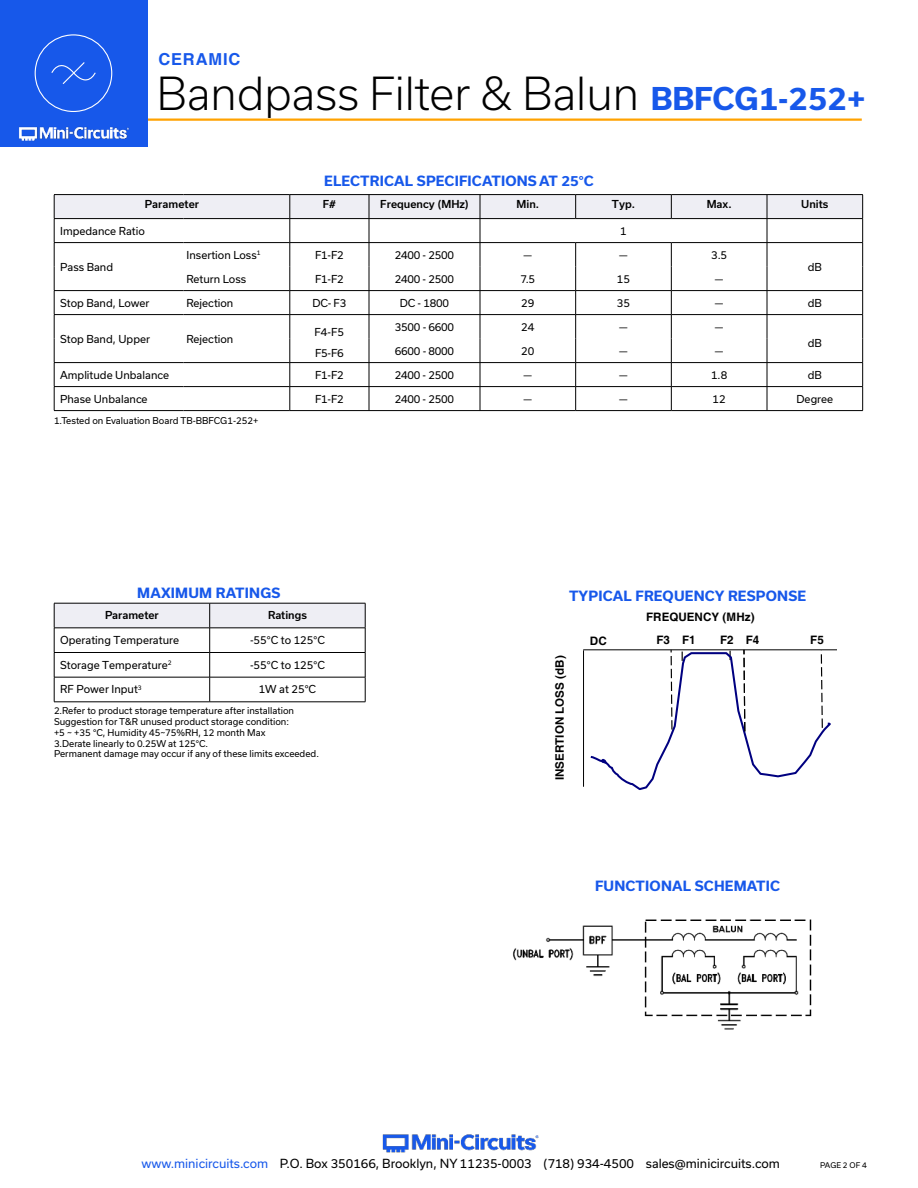
<style>
.page{position:relative;width:918px;height:1188px;background:#fff}
.page>*{position:absolute;margin:0;border:0;box-sizing:border-box;transform-origin:0 0}
.t1{font:300 43.5px "Usual";color:#000}
.t2{font:700 30px "Usual";color:#1758ea}
.t3{font:700 16.5px "Helvetica";letter-spacing:.05em;color:#1758ea}
.t4{font:700 13.5px "Usual";letter-spacing:.015em;color:#1758ea}
.t5{font:12px "Usual";color:#000}
.t6{font:700 11.7px "Helvetica";color:#000}
.t7{font:10.5px "Usual";color:#000}
.t8{font:500 10.5px "Usual";color:#000}
.t9{font:10.5px "Usual";letter-spacing:-.02em;color:#000}
.t10{font:9px/10.8px "Usual";color:#000}
.t11{font:7.5px "Usual";color:#000}
.s1{color:#1758ea}
</style>
<div class="page">
<hr style="left:129px;top:118px;width:733px;height:3px;background:#ffa200">
<div style="left:0;top:0;width:147px;height:147px;background:#1758ea"></div>
<img style="left:19px;top:126px;width:110px;height:15px">
<div style="left:35px;top:34px;width:77px;height:78px;border:1px solid #fff;border-radius:50%"></div>
<svg style="left:51px;top:62px;width:45px;height:22px"></svg>
<img style="left:382px;top:1134px;width:157px;height:19px">
<svg style="left:54px;top:603px;width:312px;height:99px"></svg>
<hr style="left:54px;top:702px;width:156px;height:1px;background:#000">
<hr style="left:210px;top:702px;width:155px;height:1px;background:#000">
<hr style="left:584px;top:649px;width:253px;height:1px;background:#000">
<hr style="left:583px;top:651px;width:1px;height:135px;background:#000">
<svg style="left:588px;top:649px;width:244px;height:141px"></svg>
<hr style="left:54px;top:410px;width:130px;height:1px;background:#000">
<hr style="left:184px;top:410px;width:106px;height:1px;background:#000">
<hr style="left:369px;top:410px;width:111px;height:1px;background:#000">
<hr style="left:480px;top:410px;width:96px;height:1px;background:#000">
<hr style="left:576px;top:410px;width:95px;height:1px;background:#000">
<hr style="left:671px;top:410px;width:96px;height:1px;background:#000">
<hr style="left:767px;top:410px;width:96px;height:1px;background:#000">
<hr style="left:290px;top:410px;width:79px;height:1px;background:#000">
<hr style="left:54px;top:194px;width:130px;height:1px;background:#000">
<hr style="left:184px;top:194px;width:106px;height:1px;background:#000">
<hr style="left:290px;top:194px;width:79px;height:1px;background:#000">
<hr style="left:369px;top:194px;width:111px;height:1px;background:#000">
<hr style="left:480px;top:194px;width:96px;height:1px;background:#000">
<hr style="left:576px;top:194px;width:95px;height:1px;background:#000">
<hr style="left:671px;top:194px;width:96px;height:1px;background:#000">
<hr style="left:767px;top:194px;width:96px;height:1px;background:#000">
<svg style="left:54px;top:195px;width:809px;height:215px"></svg>
<hr style="left:54px;top:218px;width:130px;height:1px;background:#000">
<hr style="left:184px;top:218px;width:106px;height:1px;background:#000">
<hr style="left:290px;top:218px;width:79px;height:1px;background:#000">
<hr style="left:369px;top:218px;width:111px;height:1px;background:#000">
<hr style="left:480px;top:218px;width:96px;height:1px;background:#000">
<hr style="left:576px;top:218px;width:95px;height:1px;background:#000">
<hr style="left:671px;top:218px;width:96px;height:1px;background:#000">
<hr style="left:767px;top:218px;width:96px;height:1px;background:#000">
<img style="left:513px;top:919px;width:299px;height:111px">
<h3 class="t3" style="left:158px;top:49px;width:83px">CERAMIC</h3>
<h1 class="t1" style="left:157px;top:76px;width:484px">Bandpass Filter &amp; Balun</h1>
<h2 class="t2" style="left:651px;top:82px;width:216px">BBFCG1-252+</h2>
<p class="t4" style="left:324px;top:176px;width:271px">ELECTRICAL SPECIFICATIONS AT 25°C</p>
<p class="t8" style="left:145px;top:200px;width:56px">Parameter</p>
<p class="t8" style="left:323px;top:200px;width:15px">F#</p>
<p class="t8" style="left:380px;top:200px;width:90px">Frequency (MHz)</p>
<p class="t8" style="left:517px;top:200px;width:24px">Min.</p>
<p class="t8" style="left:612px;top:200px;width:25px">Typ.</p>
<p class="t8" style="left:707px;top:200px;width:26px">Max.</p>
<p class="t8" style="left:801px;top:200px;width:29px">Units</p>
<p class="t7" style="left:60px;top:225px;width:86px">Impedance Ratio</p>
<p class="t7" style="left:620px;top:225px;width:8px">1</p>
<p class="t7" style="left:60px;top:261px;width:54px">Pass Band</p>
<p class="t7" style="left:187px;top:249px;width:76px">Insertion Loss<sup>1</sup></p>
<p class="t7" style="left:315px;top:249px;width:30px">F1-F2</p>
<p class="t9" style="left:395px;top:249px;width:61px">2400 - 2500</p>
<p class="t7" style="left:524px;top:249px;width:10px">—</p>
<p class="t7" style="left:619px;top:249px;width:10px">—</p>
<p class="t7" style="left:711px;top:249px;width:18px">3.5</p>
<p class="t7" style="left:187px;top:273px;width:61px">Return Loss</p>
<p class="t7" style="left:315px;top:273px;width:30px">F1-F2</p>
<p class="t9" style="left:395px;top:273px;width:61px">2400 - 2500</p>
<p class="t7" style="left:520px;top:273px;width:16px">7.5</p>
<p class="t7" style="left:617px;top:273px;width:15px">15</p>
<p class="t7" style="left:715px;top:273px;width:10px">—</p>
<p class="t7" style="left:808px;top:261px;width:16px">dB</p>
<p class="t7" style="left:60px;top:297px;width:91px">Stop Band, Lower</p>
<p class="t7" style="left:187px;top:297px;width:48px">Rejection</p>
<p class="t7" style="left:312px;top:297px;width:35px">DC- F3</p>
<p class="t7" style="left:400px;top:297px;width:51px">DC - 1800</p>
<p class="t7" style="left:521px;top:297px;width:15px">29</p>
<p class="t7" style="left:617px;top:297px;width:15px">35</p>
<p class="t7" style="left:715px;top:297px;width:10px">—</p>
<p class="t7" style="left:808px;top:297px;width:16px">dB</p>
<p class="t7" style="left:60px;top:333px;width:91px">Stop Band, Upper</p>
<p class="t7" style="left:187px;top:333px;width:48px">Rejection</p>
<p class="t9" style="left:395px;top:321px;width:61px">3500 - 6600</p>
<p class="t7" style="left:521px;top:321px;width:15px">24</p>
<p class="t7" style="left:619px;top:321px;width:10px">—</p>
<p class="t7" style="left:715px;top:321px;width:10px">—</p>
<p class="t7" style="left:315px;top:327px;width:31px">F4-F5</p>
<p class="t7" style="left:808px;top:338px;width:16px">dB</p>
<p class="t7" style="left:315px;top:348px;width:30px">F5-F6</p>
<p class="t9" style="left:395px;top:345px;width:61px">6600 - 8000</p>
<p class="t7" style="left:521px;top:345px;width:15px">20</p>
<p class="t7" style="left:619px;top:345px;width:10px">—</p>
<p class="t7" style="left:715px;top:345px;width:10px">—</p>
<p class="t7" style="left:60px;top:369px;width:110px">Amplitude Unbalance</p>
<p class="t7" style="left:315px;top:369px;width:30px">F1-F2</p>
<p class="t9" style="left:395px;top:369px;width:61px">2400 - 2500</p>
<p class="t7" style="left:524px;top:369px;width:10px">—</p>
<p class="t7" style="left:619px;top:369px;width:10px">—</p>
<p class="t7" style="left:711px;top:369px;width:18px">1.8</p>
<p class="t7" style="left:808px;top:369px;width:16px">dB</p>
<p class="t7" style="left:60px;top:393px;width:89px">Phase Unbalance</p>
<p class="t7" style="left:315px;top:393px;width:30px">F1-F2</p>
<p class="t9" style="left:395px;top:393px;width:61px">2400 - 2500</p>
<p class="t7" style="left:524px;top:393px;width:10px">—</p>
<p class="t7" style="left:619px;top:393px;width:10px">—</p>
<p class="t7" style="left:713px;top:393px;width:15px">12</p>
<p class="t7" style="left:797px;top:393px;width:38px">Degree</p>
<p class="t10" style="left:54px;top:415px;width:206px">1.Tested on Evaluation Board TB-BBFCG1-252+</p>
<p class="t4" style="left:137px;top:588px;width:145px">MAXIMUM RATINGS</p>
<p class="t4" style="left:569px;top:591px;width:239px">TYPICAL FREQUENCY RESPONSE</p>
<p class="t6" style="left:590px;top:637px;width:18px">DC</p>
<p class="t6" style="left:656px;top:635px;width:41px">F3 F1</p>
<p class="t6" style="left:720px;top:635px;width:15px">F2</p>
<p class="t8" style="left:105px;top:611px;width:55px">Parameter</p>
<p class="t8" style="left:268px;top:611px;width:40px">Ratings</p>
<p class="t7" style="left:60px;top:635px;width:120px">Operating Temperature</p>
<p class="t7" style="left:250px;top:635px;width:76px">-55°C to 125°C</p>
<p class="t7" style="left:60px;top:660px;width:113px">Storage Temperature<sup>2</sup></p>
<p class="t7" style="left:250px;top:660px;width:76px">-55°C to 125°C</p>
<p class="t7" style="left:60px;top:684px;width:83px">RF Power Input<sup>3</sup></p>
<p class="t7" style="left:259px;top:684px;width:59px">1W at 25°C</p>
<p class="t6" style="left:646px;top:613px;width:110px">FREQUENCY (MHz)</p>
<p class="t6" style="left:746px;top:635px;width:15px">F4</p>
<p class="t6" style="left:810px;top:635px;width:15px">F5</p>
<p class="t6" style="left:555px;top:780px;width:126px;rotate:-90deg">INSERTION LOSS (dB)</p>
<p class="t10" style="left:54px;top:706px;width:266px">2.Refer to product storage temperature after installation Suggestion for T&amp;R unused product storage condition:<br>+5 ~ +35 °C, Humidity 45~75%RH, 12 month Max<br>3.Derate linearly to 0.25W at 125°C.<br>Permanent damage may occur if any of these limits exceeded.</p>
<p class="t4" style="left:595px;top:881px;width:187px">FUNCTIONAL SCHEMATIC</p>
<p class="t5" style="left:141px;top:1159px;width:640px"><span class="s1">www.minicircuits.com</span> P.O. Box 350166, Brooklyn, NY 11235-0003 (718) 934-4500 sales@minicircuits.com</p>
<p class="t11" style="left:820px;top:1162px;width:48px">PAGE 2 OF 4</p>
</div>
